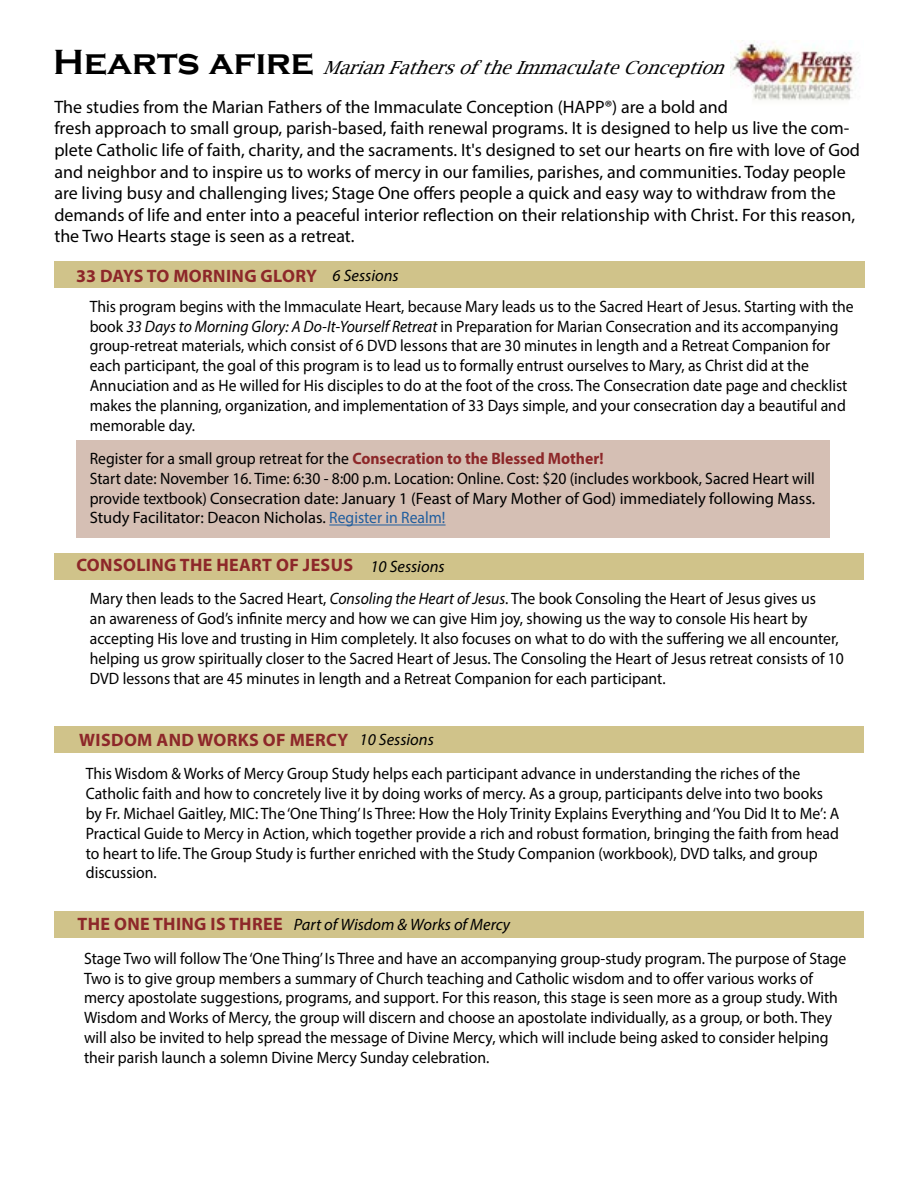
<style>
.page{position:relative;width:918px;height:1188px;background:#fff}
.page>*{position:absolute;margin:0;border:0;box-sizing:border-box;transform-origin:0 0}
.t1{font:18px/21.6px "Myriad Pro";color:#000}
.t2{font:700 18px "Myriad Pro";letter-spacing:.02em;color:#8d2729}
.t3{font:italic 18px "Lucida Bright";color:#000}
.t4{font:16.5px/19.8px "Myriad Pro";color:#000;scale:.95 1}
.t5{font:italic 16.5px "Myriad Pro";color:#000}
.s1{font-family:"Copperplate Gothic";font-weight:700;font-style:normal;font-size:36px}
.s2{font-style:italic}
.s3{font-weight:700;color:#8d2729}
.s4{color:#215e9e}
</style>
<div class="page">
<div style="left:76px;top:441px;width:753px;height:97px;background:#d5bfb4"></div>
<div style="left:54px;top:262px;width:810px;height:26px;background:#d0c38a"></div>
<div style="left:54px;top:553px;width:810px;height:26px;background:#d0c38a"></div>
<hr style="left:329px;top:525px;width:117px;height:1px;background:#215e9e">
<div style="left:54px;top:912px;width:810px;height:26px;background:#d0c38a"></div>
<img style="left:730px;top:40px;width:129px;height:61px">
<div style="left:54px;top:726px;width:810px;height:26px;background:#d0c38a"></div>
<p class="t3" style="left:53px;top:57px;width:680px"><span class="s1">H e a r t s a f i r e</span> MarianFathersoftheImmaculateConception</p>
<p class="t1" style="left:54px;top:96px;width:807px">The studies from the Marian Fathers of the Immaculate Conception (HAPP®) are a bold and<br>fresh approach to small group, parish-based, faith renewal programs. It is designed to help us live the com&shy;plete Catholic life of faith, charity, and the sacraments. It's designed to set our hearts on fire with love of God and neighbor and to inspire us to works of mercy in our families, parishes, and communities. Today people are living busy and challenging lives; Stage One offers people a quick and easy way to withdraw from the demands of life and enter into a peaceful interior reflection on their relationship with Christ. For this reason, the Two Hearts stage is seen as a retreat.</p>
<p class="t2" style="left:76px;top:264px;width:242px">33 DAYS TO MORNING GLORY</p>
<p class="t4" style="left:90px;top:296px;width:806px">This program begins with the Immaculate Heart, because Mary leads us to the Sacred Heart of Jesus. Starting with the book <span class="s2">33 Days to Morning Glory: A Do-It-Yourself Retreat</span> in Preparation for Marian Consecration and its accompanying group-retreat materials, which consist of 6 DVD lessons that are 30 minutes in length and a Retreat Companion for each participant, the goal of this program is to lead us to formally entrust ourselves to Mary, as Christ did at the Annuciation and as He willed for His disciples to do at the foot of the cross. The Consecration date page and checklist makes the planning, organization, and implementation of 33 Days simple, and your consecration day a beautiful and memorable day.</p>
<p class="t4" style="left:90px;top:448px;width:765px">Register for a small group retreat for the <span class="s3">Consecration to the Blessed Mother!<br></span>Start date: November 16. Time: 6:30 - 8:00 p.m. Location: Online. Cost: $20 (includes workbook, Sacred Heart will provide textbook) Consecration date: January 1 (Feast of Mary Mother of God) immediately following Mass.<br>Study Facilitator: Deacon Nicholas. <span class="s4">Register in Realm!</span></p>
<p class="t5" style="left:333px;top:265px;width:68px">6 Sessions</p>
<p class="t2" style="left:76px;top:553px;width:278px">CONSOLING THE HEART OF JESUS</p>
<p class="t4" style="left:90px;top:589px;width:795px">Mary then leads to the Sacred Heart, <span class="s2">Consoling the Heart of Jesus</span>. The book Consoling the Heart of Jesus gives us<br>an awareness of God’s infinite mercy and how we can give Him joy, showing us the way to console His heart by accepting His love and trusting in Him completely. It also focuses on what to do with the suffering we all encounter, helping us grow spiritually closer to the Sacred Heart of Jesus. The Consoling the Heart of Jesus retreat consists of 10<br>DVD lessons that are 45 minutes in length and a Retreat Companion for each participant.</p>
<p class="t5" style="left:370px;top:556px;width:76px">10 Sessions</p>
<p class="t5" style="left:360px;top:729px;width:76px">10 Sessions</p>
<p class="t2" style="left:79px;top:728px;width:271px">WISDOM AND WORKS OF MERCY</p>
<p class="t4" style="left:86px;top:764px;width:795px">This Wisdom &amp; Works of Mercy Group Study helps each participant advance in understanding the riches of the Catholic faith and how to concretely live it by doing works of mercy. As a group, participants delve into two books by Fr. Michael Gaitley, MIC: The ‘One Thing’ Is Three: How the Holy Trinity Explains Everything and ‘You Did It to Me’: A Practical Guide to Mercy in Action, which together provide a rich and robust formation, bringing the faith from head to heart to life. The Group Study is further enriched with the Study Companion (workbook), DVD talks, and group discussion.</p>
<p class="t2" style="left:78px;top:913px;width:207px">THE ONE THING IS THREE</p>
<p class="t4" style="left:84px;top:948px;width:804px">Stage Two will follow The ‘One Thing’ Is Three and have an accompanying group-study program. The purpose of Stage Two is to give group members a summary of Church teaching and Catholic wisdom and to offer various works of mercy apostolate suggestions, programs, and support. For this reason, this stage is seen more as a group study. With Wisdom and Works of Mercy, the group will discern and choose an apostolate individually, as a group, or both. They will also be invited to help spread the message of Divine Mercy, which will include being asked to consider helping their parish launch a solemn Divine Mercy Sunday celebration.</p>
<p class="t5" style="left:294px;top:914px;width:218px">Part of Wisdom &amp; Works of Mercy</p>
</div>
